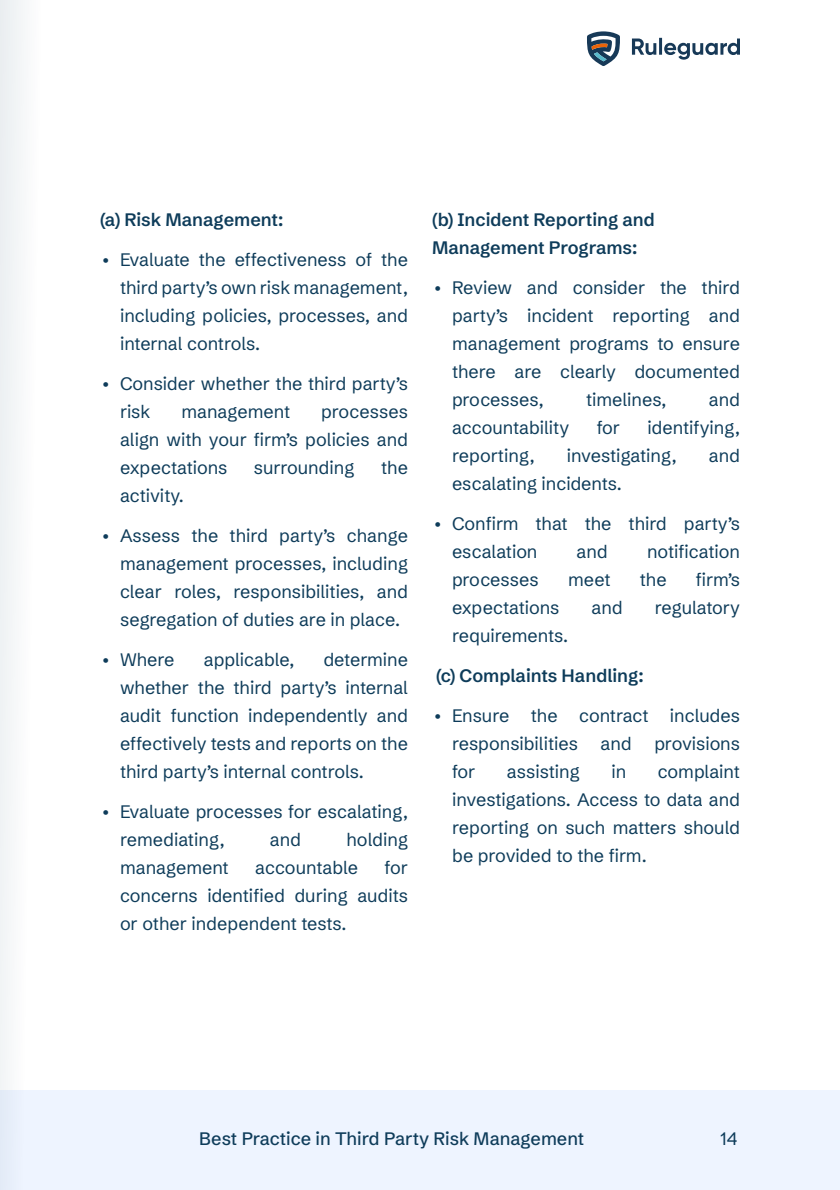
<style>
.page{position:relative;width:840px;height:1190px;background:#fff}
.page>*{position:absolute;margin:0;border:0;box-sizing:border-box;transform-origin:0 0}
.t1{font:18px/28px "Schibsted Grotesk";color:#0e3c5a;text-align:justify}
.Para_regular{font:600 18px/28px "Schibsted Grotesk";color:#0e3c5a}
.t2{font:500 18px "Schibsted Grotesk";color:#0e3c5a}
</style>
<div class="page">
<div style="left:0;top:1090px;width:840px;height:100px;background:#eef4ff"></div>
<div style="left:0;top:0;width:50px;height:1190px;background:#f9fafb"></div>
<svg style="left:587px;top:31px;width:33px;height:35px"></svg>
<svg style="left:632px;top:38px;width:108px;height:22px"></svg>
<p class="Para_regular" style="left:100px;top:203px;width:185px">(a) Risk Management:</p>
<p class="t1" style="left:120px;top:243px;width:289px;text-indent:-20px">• Evaluate the effectiveness of the third party’s own risk management, including policies, processes, and internal controls.</p>
<p class="t1" style="left:120px;top:367px;width:290px;text-indent:-20px">• Consider whether the third party’s risk</p>
<p class="t1" style="left:181px;top:395px;width:110px">management</p>
<p class="t1" style="left:120px;top:395px;width:290px;text-indent:201px">processes align with your firm’s policies and expectations</p>
<p class="t1" style="left:254px;top:451px;width:102px">surrounding</p>
<p class="t1" style="left:381px;top:451px;width:28px">the</p>
<p class="t1" style="left:120px;top:479px;width:65px">activity.</p>
<p class="t1" style="left:120px;top:519px;width:289px;text-indent:-20px">• Assess the third party’s change management processes, including clear roles, responsibilities, and segregation of duties are in place.</p>
<p class="t1" style="left:100px;top:643px;width:76px">• Where</p>
<p class="t1" style="left:204px;top:643px;width:92px">applicable,</p>
<p class="t1" style="left:120px;top:643px;width:289px;text-indent:204px">determine whether the third party’s internal audit function independently and effectively tests and reports on the third party’s internal controls.</p>
<p class="t1" style="left:120px;top:795px;width:289px;text-indent:-20px">• Evaluate processes for escalating, remediating,</p>
<p class="t1" style="left:270px;top:823px;width:33px">and</p>
<p class="t1" style="left:347px;top:823px;width:63px">holding</p>
<p class="t1" style="left:120px;top:851px;width:290px;text-indent:265px">for concerns identified during audits or other independent tests.</p>
<p class="t1" style="left:120px;top:851px;width:110px">management</p>
<p class="t1" style="left:255px;top:851px;width:104px">accountable</p>
<p class="Para_regular" style="left:432px;top:203px;width:224px">(b) Incident Reporting and<br>Management Programs:</p>
<p class="t1" style="left:452px;top:271px;width:289px;text-indent:-20px">• Review and consider the third party’s incident reporting and management programs to ensure there are clearly documented processes,</p>
<p class="t1" style="left:586px;top:383px;width:82px">timelines,</p>
<p class="t1" style="left:709px;top:383px;width:33px">and</p>
<p class="t1" style="left:452px;top:411px;width:119px">accountability</p>
<p class="t1" style="left:597px;top:411px;width:25px">for</p>
<p class="t1" style="left:648px;top:411px;width:94px">identifying,</p>
<p class="t1" style="left:452px;top:439px;width:84px">reporting,</p>
<p class="t1" style="left:567px;top:439px;width:111px">investigating,</p>
<p class="t1" style="left:709px;top:439px;width:33px">and</p>
<p class="t1" style="left:452px;top:467px;width:171px">escalating incidents.</p>
<p class="t1" style="left:452px;top:507px;width:290px;text-indent:-20px">• Confirm that the third party’s escalation</p>
<p class="t1" style="left:577px;top:535px;width:33px">and</p>
<p class="t1" style="left:647px;top:535px;width:94px">notification</p>
<p class="t1" style="left:452px;top:563px;width:88px">processes</p>
<p class="t1" style="left:568px;top:563px;width:44px">meet</p>
<p class="t1" style="left:640px;top:563px;width:28px">the</p>
<p class="t1" style="left:696px;top:563px;width:46px">firm’s</p>
<p class="t1" style="left:452px;top:591px;width:109px">expectations</p>
<p class="t1" style="left:591px;top:591px;width:33px">and</p>
<p class="t1" style="left:655px;top:591px;width:87px">regulatory</p>
<p class="t1" style="left:452px;top:619px;width:118px">requirements.</p>
<p class="Para_regular" style="left:436px;top:659px;width:209px">(c) Complaints Handling:</p>
<p class="t1" style="left:452px;top:699px;width:289px;text-indent:-20px">• Ensure the contract includes responsibilities</p>
<p class="t1" style="left:601px;top:727px;width:33px">and</p>
<p class="t1" style="left:654px;top:727px;width:87px">provisions</p>
<p class="t1" style="left:452px;top:755px;width:25px">for</p>
<p class="t1" style="left:507px;top:755px;width:74px">assisting</p>
<p class="t1" style="left:611px;top:755px;width:16px">in</p>
<p class="t1" style="left:452px;top:755px;width:289px;text-indent:206px">complaint investigations. Access to data and reporting on such matters should be provided to the firm.</p>
<p class="t2" style="left:199px;top:1123px;width:386px">Best Practice in Third Party Risk Management</p>
<p class="t1" style="left:721px;top:1122px;width:18px">14</p>
</div>
